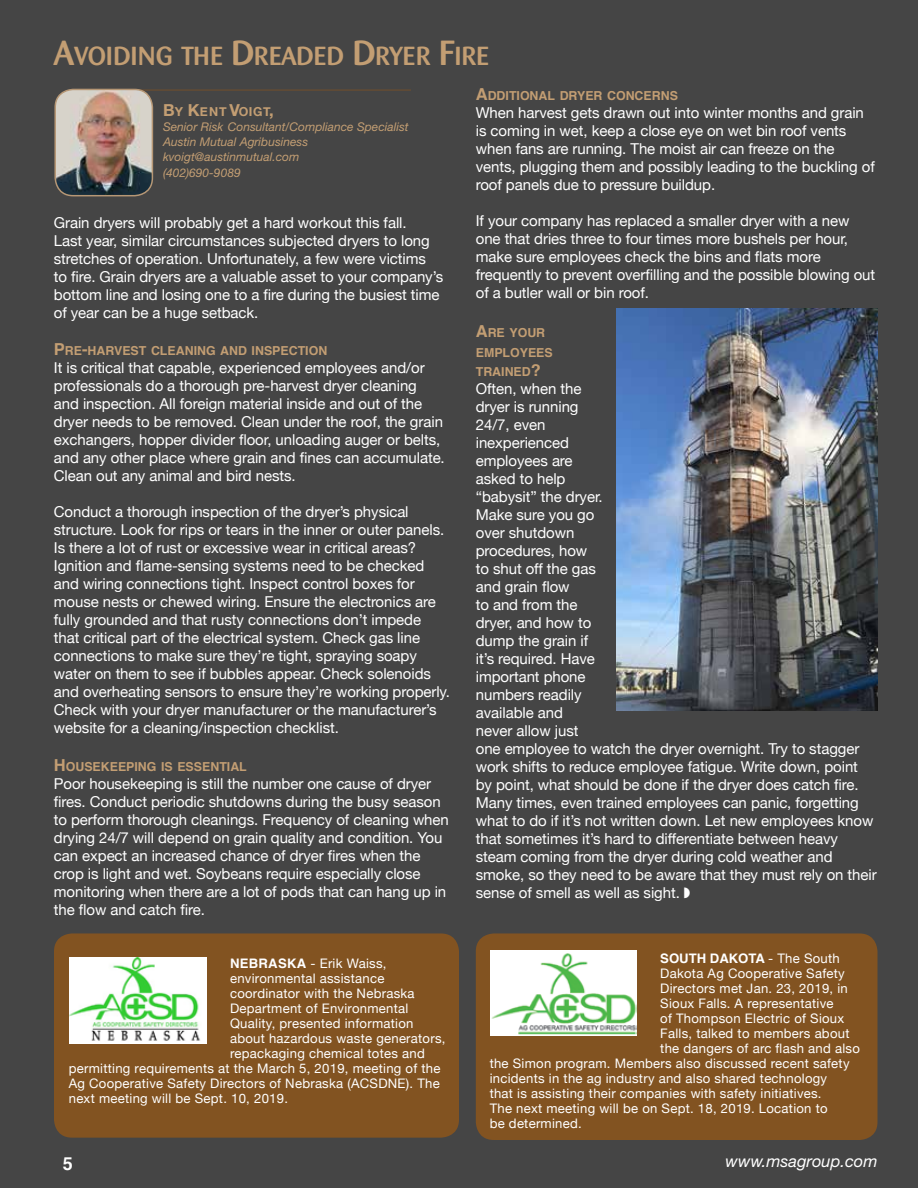
<style>
.page{position:relative;width:918px;height:1188px;background:#fff}
.page>*{position:absolute;margin:0;border:0;box-sizing:border-box;transform-origin:0 0}
.t1{font:500 25.8px "Barmeno";letter-spacing:.01em;color:#c39e73}
.t2{font:700 18px "Helvetica";color:#fff}
.t3{font:italic 16.5px "Helvetica Neue";color:#fff}
.t4{font:15px/18px "Helvetica Neue";letter-spacing:-.005em;color:#fff}
.t5{font:13.2px "Helvetica Neue";letter-spacing:.02em;color:#fff}
.t6{font:700 13.2px "Helvetica";color:#fff}
.t7{font:700 12.3px/19.5px "Helvetica";color:#c39e73}
.t8{font:700 12.3px "Helvetica Neue";letter-spacing:.05em;color:#c39e73}
.t9{font:italic 12px/15px "Helvetica Neue";color:#c39e73}
.s1{font-size:34.5px}
.s2{font-size:16.5px}
.s3{font-family:"Helvetica";font-weight:700}
.s4{font-family:"Helvetica Neue";font-weight:400}
</style>
<div class="page">
<div style="left:0;top:0;width:917px;height:1188px;background:#454545"></div>
<hr style="left:83px;top:89px;width:328px;height:2px;background:#825321">
<img style="left:55px;top:89px;width:97px;height:107px">
<div style="left:54px;top:89px;width:99px;height:107px;border:2px solid #b69775;border-radius:18px"></div>
<img style="left:616px;top:309px;width:262px;height:402px">
<div style="left:54px;top:933px;width:405px;height:205px;background:#825321;border-radius:18px"></div>
<img style="left:69px;top:958px;width:137px;height:85px">
<div style="left:476px;top:933px;width:402px;height:207px;background:#825321;border-radius:18px"></div>
<img style="left:490px;top:950px;width:147px;height:85px">
<h1 class="t1" style="left:54px;top:41px;width:437px"><span class="s1">A</span>VOIDING THE <span class="s1">D</span>READED <span class="s1">D</span>RYER <span class="s1">F</span>IRE</h1>
<p class="t8" style="left:163px;top:104px;width:112px"><span class="s2">B</span>Y <span class="s2">K</span>ENT <span class="s2">V</span>OIGT<span class="s2">,</span></p>
<p class="t9" style="left:163px;top:119px;width:247px">Senior Risk Consultant/Compliance Specialist<br>Austin Mutual Agribusiness kvoigt@austinmutual.com</p>
<p class="t9" style="left:163px;top:165px;width:79px">(402)690-9089</p>
<p class="t7" style="left:476px;top:86px;width:204px"><span class="s2">A</span>DDITIONAL DRYER CONCERNS</p>
<p class="t4" style="left:476px;top:104px;width:401px">When harvest gets drawn out into winter months and grain is coming in wet, keep a close eye on wet bin roof vents when fans are running. The moist air can freeze on the vents, plugging them and possibly leading to the buckling of roof panels due to pressure buildup.</p>
<p class="t4" style="left:476px;top:212px;width:401px">If your company has replaced a smaller dryer with a new one that dries three to four times more bushels per hour, make sure employees check the bins and flats more frequently to prevent overfilling and the possible blowing out of a butler wall or bin roof.</p>
<p class="t7" style="left:476px;top:323px;width:79px"><span class="s2">A</span>RE YOUR<br>EMPLOYEES<br>TRAINED<span class="s2">?</span></p>
<p class="t4" style="left:476px;top:380px;width:402px">Often, when the<br>dryer is running<br>24/7, even<br>inexperienced<br>employees are<br>asked to help<br>“babysit” the dryer.<br>Make sure you go<br>over shutdown<br>procedures, how<br>to shut off the gas<br>and grain flow<br>to and from the<br>dryer, and how to<br>dump the grain if<br>it’s required. Have<br>important phone<br>numbers readily<br>available and<br>never allow just<br>one employee to watch the dryer overnight. Try to stagger work shifts to reduce employee fatigue. Write down, point by point, what should be done if the dryer does catch fire.<br>Many times, even trained employees can panic, forgetting what to do if it’s not written down. Let new employees know that sometimes it’s hard to differentiate between heavy steam coming from the dryer during cold weather and smoke, so they need to be aware that they must rely on their sense of smell as well as sight. ◗</p>
<p class="t4" style="left:54px;top:213px;width:391px">Grain dryers will probably get a hard workout this fall.<br>Last year, similar circumstances subjected dryers to long stretches of operation. Unfortunately, a few were victims<br>to fire. Grain dryers are a valuable asset to your company’s bottom line and losing one to a fire during the busiest time of year can be a huge setback.</p>
<p class="t7" style="left:54px;top:341px;width:275px"><span class="s2">P</span>RE<span class="s2">-</span>HARVEST CLEANING AND INSPECTION</p>
<p class="t4" style="left:54px;top:359px;width:392px">It is critical that capable, experienced employees and/or professionals do a thorough pre-harvest dryer cleaning and inspection. All foreign material inside and out of the dryer needs to be removed. Clean under the roof, the grain exchangers, hopper divider floor, unloading auger or belts, and any other place where grain and fines can accumulate.<br>Clean out any animal and bird nests.</p>
<p class="t4" style="left:54px;top:503px;width:398px">Conduct a thorough inspection of the dryer’s physical structure. Look for rips or tears in the inner or outer panels.<br>Is there a lot of rust or excessive wear in critical areas?<br>Ignition and flame-sensing systems need to be checked and wiring connections tight. Inspect control boxes for mouse nests or chewed wiring. Ensure the electronics are fully grounded and that rusty connections don’t impede that critical part of the electrical system. Check gas line connections to make sure they’re tight, spraying soapy water on them to see if bubbles appear. Check solenoids and overheating sensors to ensure they’re working properly.<br>Check with your dryer manufacturer or the manufacturer’s website for a cleaning/inspection checklist.</p>
<p class="t7" style="left:54px;top:757px;width:194px"><span class="s2">H</span>OUSEKEEPING IS ESSENTIAL</p>
<p class="t4" style="left:54px;top:774px;width:397px">Poor housekeeping is still the number one cause of dryer fires. Conduct periodic shutdowns during the busy season to perform thorough cleanings. Frequency of cleaning when drying 24/7 will depend on grain quality and condition. You can expect an increased chance of dryer fires when the crop is light and wet. Soybeans require especially close monitoring when there are a lot of pods that can hang up in the flow and catch fire.</p>
<p class="t5" style="left:230px;top:955px;width:158px"><span class="s3">NEBRASKA</span> - Erik Waiss,</p>
<p class="t5" style="left:230px;top:970px;width:156px">environmental assistance</p>
<p class="t5" style="left:230px;top:985px;width:186px">coordinator with the Nebraska</p>
<p class="t5" style="left:230px;top:1000px;width:180px">Department of Environmental</p>
<p class="t5" style="left:230px;top:1015px;width:185px">Quality, presented information</p>
<p class="t5" style="left:230px;top:1030px;width:217px">about hazardous waste generators,</p>
<p class="t5" style="left:230px;top:1045px;width:196px">repackaging chemical totes and</p>
<p class="t5" style="left:69px;top:1060px;width:373px">permitting requirements at the March 5, 2019, meeting of the</p>
<p class="t5" style="left:69px;top:1075px;width:373px">Ag Cooperative Safety Directors of Nebraska (ACSDNE). The</p>
<p class="t5" style="left:69px;top:1090px;width:221px">next meeting will be Sept. 10, 2019.</p>
<p class="t6" style="left:660px;top:947px;width:181px">SOUTH DAKOTA <span class="s4">- The South</span></p>
<p class="t5" style="left:660px;top:965px;width:186px">Dakota Ag Cooperative Safety</p>
<p class="t5" style="left:660px;top:980px;width:189px">Directors met Jan. 23, 2019, in</p>
<p class="t5" style="left:660px;top:995px;width:175px">Sioux Falls. A representative</p>
<p class="t5" style="left:660px;top:1010px;width:186px">of Thompson Electric of Sioux</p>
<p class="t5" style="left:660px;top:1025px;width:191px">Falls, talked to members about</p>
<p class="t5" style="left:660px;top:1040px;width:201px">the dangers of arc flash and also</p>
<p class="t5" style="left:490px;top:1055px;width:361px">the Simon program. Members also discussed recent safety</p>
<p class="t5" style="left:490px;top:1070px;width:339px">incidents in the ag industry and also shared technology</p>
<p class="t5" style="left:490px;top:1085px;width:333px">that is assisting their companies with safety initiatives.</p>
<p class="t5" style="left:490px;top:1100px;width:340px">The next meeting will be on Sept. 18, 2019. Location to</p>
<p class="t5" style="left:490px;top:1115px;width:94px">be determined.</p>
<p class="t2" style="left:63px;top:1149px;width:12px">5</p>
<p class="t3" style="left:726px;top:1151px;width:153px">www.msagroup.com</p>
</div>
